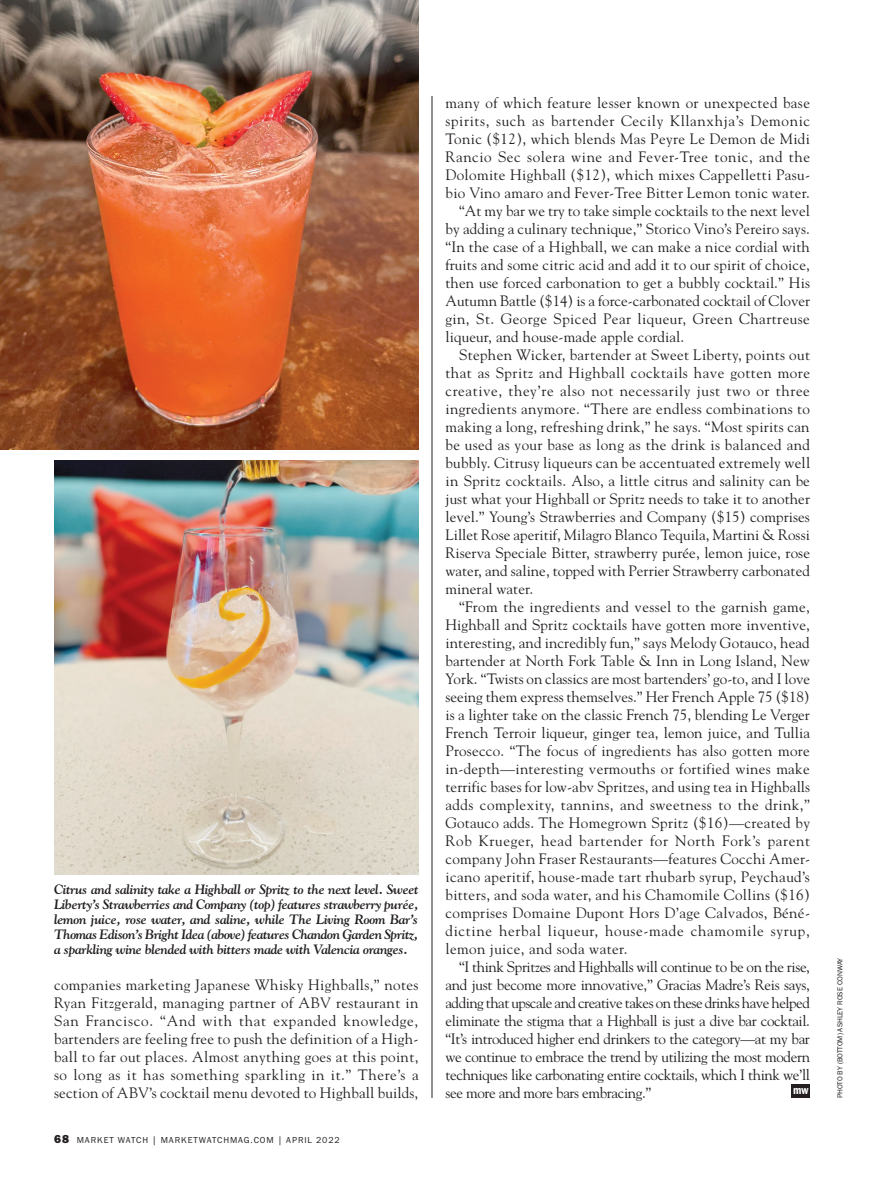
<style>
.page{position:relative;width:891px;height:1188px;background:#fff}
.page>*{position:absolute;margin:0;border:0;box-sizing:border-box;transform-origin:0 0}
.body{font:15px/18px "Goudy";letter-spacing:.01em;color:#231f20;text-align:justify}
.t1{font:italic 700 13.5px/15px "Goudy";letter-spacing:-.025em;color:#231f20;text-align:justify}
.t2{font:600 condensed 12px "Franklin Gothic EF";color:#fff}
.folio{font:9px "Franklin Gothic EF";letter-spacing:.1em;color:#231f20}
.photocredit{font:7.5px "Franklin Gothic EF";color:#231f20}
.s1{font-weight:800;font-size:12px}
</style>
<div class="page">
<hr style="left:432px;top:96px;width:1px;height:1002px;background:#231f20">
<div style="left:792px;top:1085px;width:18px;height:13px;background:#231f20"></div>
<img style="left:0;top:0;width:418px;height:450px">
<img style="left:54px;top:460px;width:364px;height:414px">
<p class="t1" style="left:54px;top:881px;width:366px">Citrus and salinity take a Highball or Spritz to the next level. Sweet Liberty’s Strawberries and Company (top) features strawberry purée, lemon juice, rose water, and saline, while The Living Room Bar’s Thomas Edison’s Bright Idea (above) features Chandon Garden Spritz, a sparkling wine blended with bitters made with Valencia oranges.</p>
<p class="body" style="left:54px;top:975px;width:366px">companies marketing Japanese Whisky Highballs,” notes Ryan Fitzgerald, managing partner of ABV restaurant in San Francisco. “And with that expanded knowledge, bartenders are feeling free to push the definition of a High&shy;ball to far out places. Almost anything goes at this point, so long as it has something sparkling in it.” There’s a section of ABV’s cocktail menu devoted to Highball builds,</p>
<p class="folio" style="left:54px;top:1135px;width:287px"><span class="s1">68</span> MARKET WATCH | MARKETWATCHMAG.COM | APRIL 2022</p>
<p class="body" style="left:446px;top:93px;width:366px">many of which feature lesser known or unexpected base spirits, such as bartender Cecily Kllanxhja’s Demonic Tonic ($12), which blends Mas Peyre Le Demon de Midi Rancio Sec solera wine and Fever-Tree tonic, and the Dolomite Highball ($12), which mixes Cappelletti Pasu&shy;bio Vino amaro and Fever-Tree Bitter Lemon tonic water.</p>
<p class="body" style="left:446px;top:201px;width:366px;text-indent:14px">“At my bar we try to take simple cocktails to the next level by adding a culinary technique,” Storico Vino’s Pereiro says. “In the case of a Highball, we can make a nice cordial with fruits and some citric acid and add it to our spirit of choice, then use forced carbonation to get a bubbly cocktail.” His Autumn Battle ($14) is a force-carbonated cocktail of Clover gin, St. George Spiced Pear liqueur, Green Chartreuse liqueur, and house-made apple cordial.</p>
<p class="body" style="left:446px;top:345px;width:366px;text-indent:14px">Stephen Wicker, bartender at Sweet Liberty, points out that as Spritz and Highball cocktails have gotten more creative, they’re also not necessarily just two or three ingredients anymore. “There are endless combinations to making a long, refreshing drink,” he says. “Most spirits can be used as your base as long as the drink is balanced and bubbly. Citrusy liqueurs can be accentuated extremely well in Spritz cocktails. Also, a little citrus and salinity can be just what your Highball or Spritz needs to take it to another level.” Young’s Strawberries and Company ($15) comprises Lillet Rose aperitif, Milagro Blanco Tequila, Martini &amp; Rossi Riserva Speciale Bitter, strawberry purée, lemon juice, rose water, and saline, topped with Perrier Strawberry carbonated mineral water.</p>
<p class="body" style="left:446px;top:597px;width:366px;text-indent:14px">“From the ingredients and vessel to the garnish game, Highball and Spritz cocktails have gotten more inventive, interesting, and incredibly fun,” says Melody Gotauco, head bartender at North Fork Table &amp; Inn in Long Island, New York. “Twists on classics are most bartenders’ go-to, and I love seeing them express themselves.” Her French Apple 75 ($18) is a lighter take on the classic French 75, blending Le Verger French Terroir liqueur, ginger tea, lemon juice, and Tullia Prosecco. “The focus of ingredients has also gotten more in-depth—interesting vermouths or fortified wines make terrific bases for low-abv Spritzes, and using tea in Highballs adds complexity, tannins, and sweetness to the drink,” Gotauco adds. The Homegrown Spritz ($16)—created by Rob Krueger, head bartender for North Fork’s parent company John Fraser Restaurants—features Cocchi Amer&shy;icano aperitif, house-made tart rhubarb syrup, Peychaud’s bitters, and soda water, and his Chamomile Collins ($16) comprises Domaine Dupont Hors D’age Calvados, Béné&shy;dictine herbal liqueur, house-made chamomile syrup, lemon juice, and soda water.</p>
<p class="body" style="left:446px;top:957px;width:366px;text-indent:14px">“I think Spritzes and Highballs will continue to be on the rise, and just become more innovative,” Gracias Madre’s Reis says, adding that upscale and creative takes on these drinks have helped eliminate the stigma that a Highball is just a dive bar cocktail. “It’s introduced higher end drinkers to the category—at my bar we continue to embrace the trend by utilizing the most modern techniques like carbonating entire cocktails, which I think we’ll see more and more bars embracing.”</p>
<p class="t2" style="left:793px;top:1084px;width:17px">mw</p>
<p class="photocredit" style="left:836px;top:1098px;width:142px;rotate:-90deg">PHOTO BY (BOTTOM) ASHLEY ROSE CONWAY</p>
</div>
